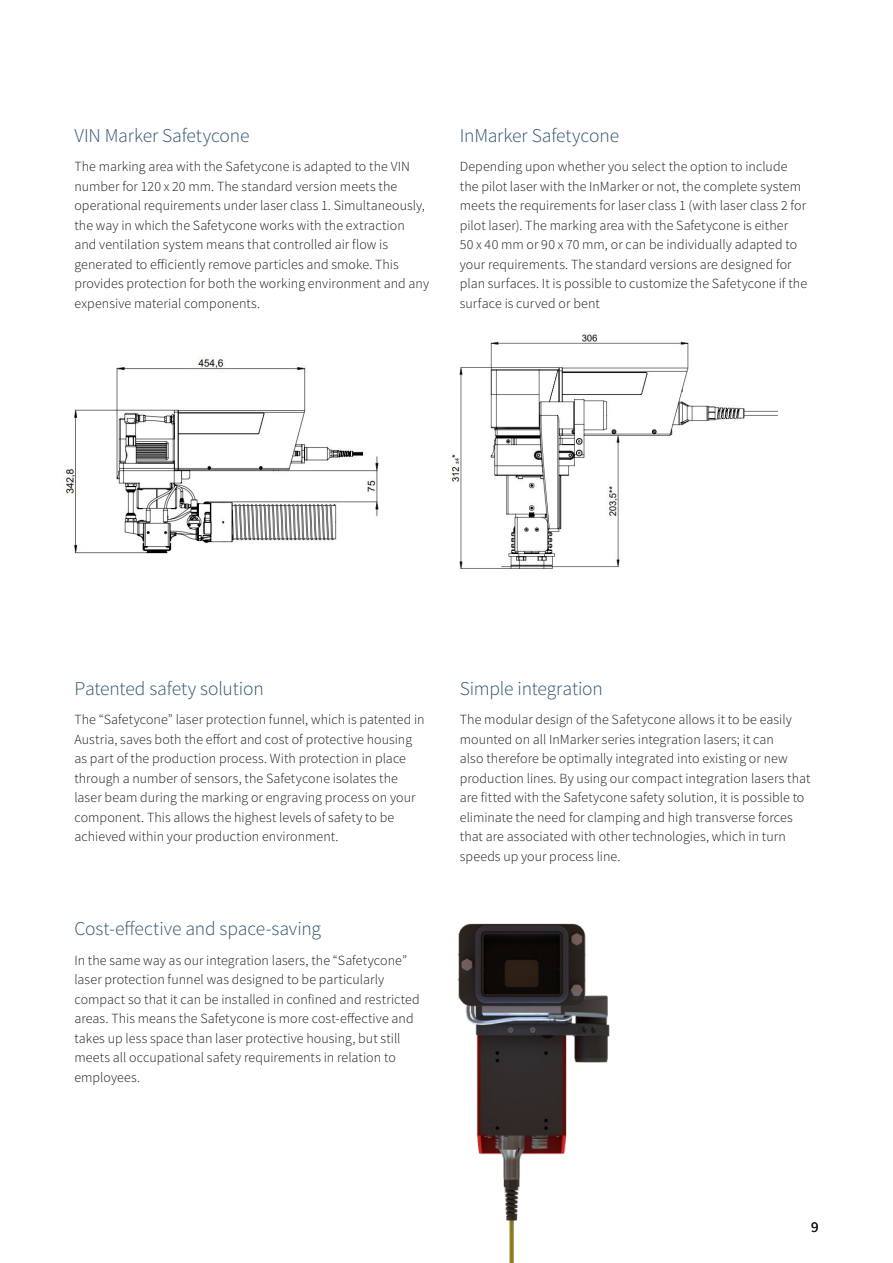
<style>
.page{position:relative;width:893px;height:1263px;background:#fff}
.page>*{position:absolute;margin:0;border:0;box-sizing:border-box;transform-origin:0 0}
.t1{font:300 19.5px "Source Sans Pro";letter-spacing:-.01em;color:#2e536c}
.t2{font:15px "Source Sans Pro";color:#181716}
.t3{font:300 13.95px/19.5px "Source Sans Pro";letter-spacing:.005em;color:#181716}
</style>
<div class="page">
<img style="left:458px;top:923px;width:152px;height:340px">
<img style="left:66px;top:356px;width:313px;height:198px">
<img style="left:451px;top:334px;width:327px;height:235px">
<h1 class="t1" style="left:74px;top:124px;width:177px">VIN Marker Safetycone</h1>
<p class="t3" style="left:74px;top:157px;width:356px">The marking area with the Safetycone is adapted to the VIN number for 120 x 20 mm. The standard version meets the operational requirements under laser class 1. Simultaneously, the way in which the Safetycone works with the extraction and ventilation system means that controlled air flow is generated to efficiently remove particles and smoke. This provides protection for both the working environment and any expensive material components.</p>
<h1 class="t1" style="left:460px;top:124px;width:161px">InMarker Safetycone</h1>
<p class="t3" style="left:460px;top:157px;width:349px">Depending upon whether you select the option to include the pilot laser with the InMarker or not, the complete system meets the requirements for laser class 1 (with laser class 2 for pilot laser). The marking area with the Safetycone is either<br>50 x 40 mm or 90 x 70 mm, or can be individually adapted to your requirements. The standard versions are designed for plan surfaces. It is possible to customize the Safetycone if the surface is curved or bent</p>
<h1 class="t1" style="left:74px;top:677px;width:191px">Patented safety solution</h1>
<p class="t3" style="left:74px;top:710px;width:352px">The “Safetycone” laser protection funnel, which is patented in Austria, saves both the effort and cost of protective housing as part of the production process. With protection in place through a number of sensors, the Safetycone isolates the laser beam during the marking or engraving process on your component. This allows the highest levels of safety to be achieved within your production environment.</p>
<h1 class="t1" style="left:74px;top:917px;width:248px">Cost-effective and space-saving</h1>
<p class="t3" style="left:74px;top:950px;width:347px">In the same way as our integration lasers, the “Safetycone” laser protection funnel was designed to be particularly compact so that it can be installed in confined and restricted areas. This means the Safetycone is more cost-effective and takes up less space than laser protective housing, but still meets all occupational safety requirements in relation to employees.</p>
<h1 class="t1" style="left:460px;top:677px;width:145px">Simple integration</h1>
<p class="t3" style="left:460px;top:710px;width:352px">The modular design of the Safetycone allows it to be easily mounted on all InMarker series integration lasers; it can<br>also therefore be optimally integrated into existing or new production lines. By using our compact integration lasers that are fitted with the Safetycone safety solution, it is possible to eliminate the need for clamping and high transverse forces that are associated with other technologies, which in turn speeds up your process line.</p>
<p class="t2" style="left:811px;top:1217px;width:9px">9</p>
</div>
